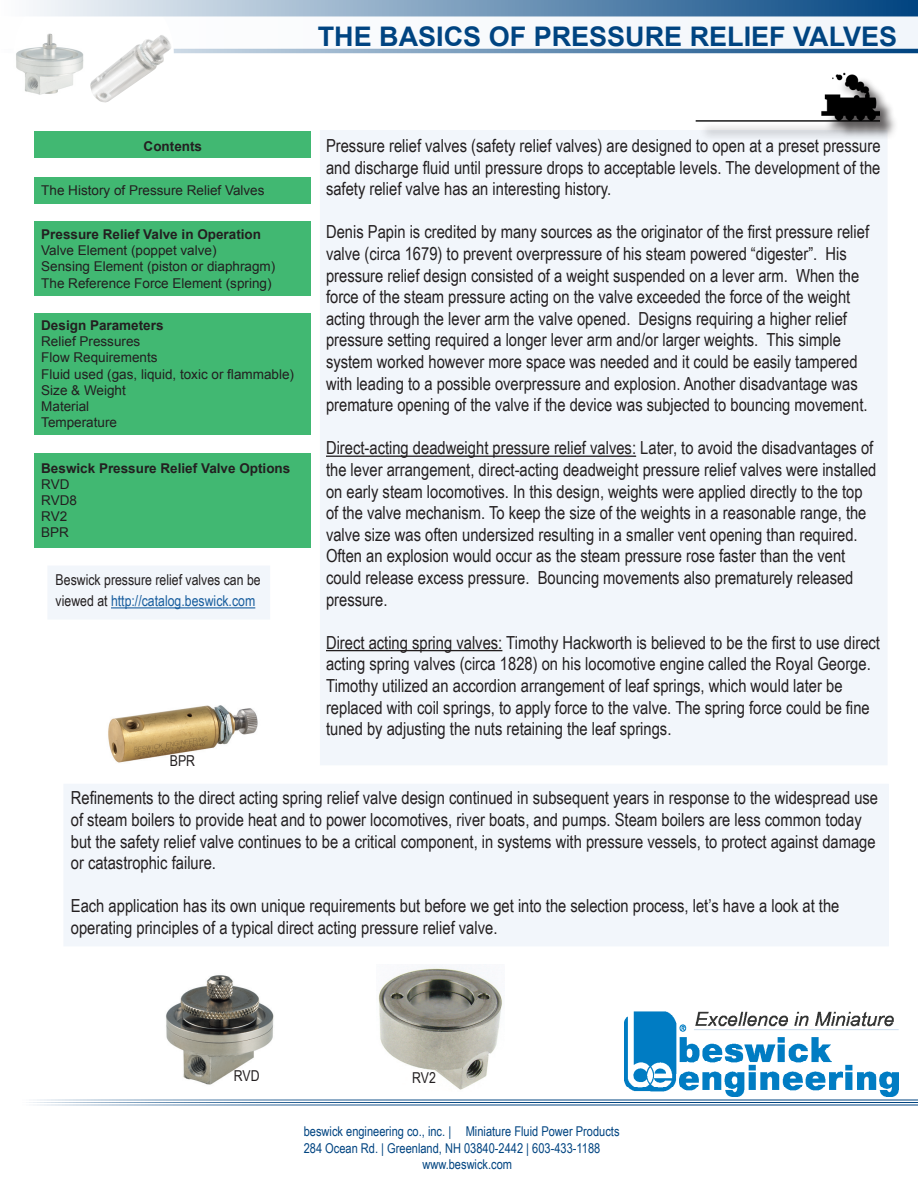
<style>
.page{position:relative;width:918px;height:1188px;background:#fff}
.page>*{position:absolute;margin:0;border:0;box-sizing:border-box;transform-origin:0 0}
.t1{font:700 27px "Arial";color:#004481}
.t2{font:18px/21.6px "Arial Narrow";color:#231f20}
.t3{font:15px/21.6px "Arial Narrow";color:#231f20}
.t4{font:13.5px/16.2px "Arial";color:#231f20}
.t5{font:13.5px "Arial Narrow";color:#004481}
.t6{font:700 13.5px "Arial";color:#231f20}
.s1{color:#175d9e}
</style>
<div class="page">
<div style="left:320px;top:131px;width:567px;height:634px;background:#f2f6fb"></div>
<hr style="left:326px;top:456px;width:310px;height:1px;background:#231f20">
<hr style="left:326px;top:650px;width:176px;height:1px;background:#231f20">
<hr style="left:0;top:1100px;width:918px;height:1px;background:#004481">
<hr style="left:0;top:1102px;width:918px;height:1px;background:#004481">
<hr style="left:0;top:1104px;width:918px;height:1px;background:#004481">
<div style="left:35px;top:131px;width:276px;height:27px;background:#41b872"></div>
<div style="left:35px;top:177px;width:276px;height:27px;background:#41b872"></div>
<div style="left:35px;top:221px;width:276px;height:74px;background:#41b872"></div>
<div style="left:35px;top:313px;width:276px;height:122px;background:#41b872"></div>
<img style="left:108px;top:705px;width:150px;height:58px">
<div style="left:48px;top:566px;width:221px;height:53px;background:#f2f6fb"></div>
<hr style="left:111px;top:607px;width:144px;height:1px;background:#175d9e">
<div style="left:0;top:17px;width:918px;height:33px;background:#f2f6fb"></div>
<svg style="left:0;top:49px;width:918px;height:4px;background:#6890b4"></svg>
<div style="left:14px;top:16px;width:160px;height:37px;background:#fff"></div>
<img style="left:88px;top:35px;width:85px;height:68px">
<img style="left:12px;top:28px;width:75px;height:67px">
<div style="left:0;top:0;width:918px;height:16px;background:linear-gradient(to right,#fdfdfe,#004481)"></div>
<div style="left:35px;top:453px;width:276px;height:94px;background:#41b872"></div>
<img style="left:624px;top:1011px;width:274px;height:85px">
<img style="left:166px;top:975px;width:108px;height:110px">
<div style="left:699px;top:76px;width:199px;height:64px;background:#231f20;opacity:.75"></div>
<img style="left:695px;top:72px;width:185px;height:53px">
<div style="left:64px;top:784px;width:824px;height:162px;background:#f2f6fb"></div>
<img style="left:378px;top:966px;width:124px;height:124px">
<h1 class="t1" style="left:318px;top:26px;width:581px">THE BASICS OF PRESSURE RELIEF VALVES</h1>
<p class="t6" style="left:144px;top:141px;width:60px">Contents</p>
<p class="t4" style="left:41px;top:184px;width:225px">The History of Pressure Relief Valves</p>
<p class="t6" style="left:41px;top:229px;width:221px">Pressure Relief Valve in Operation</p>
<p class="t4" style="left:41px;top:244px;width:236px">Valve Element (poppet valve)<br>Sensing Element (piston or diaphragm)<br>The Reference Force Element (spring)</p>
<p class="t6" style="left:41px;top:320px;width:124px">Design Parameters</p>
<p class="t4" style="left:41px;top:335px;width:254px">Relief Pressures<br>Flow Requirements<br>Fluid used (gas, liquid, toxic or flammable)<br>Size &amp; Weight<br>Material<br>Temperature</p>
<p class="t6" style="left:41px;top:463px;width:251px">Beswick Pressure Relief Valve Options</p>
<p class="t4" style="left:41px;top:477px;width:37px">RVD<br>RVD8<br>RV2<br>BPR</p>
<p class="t3" style="left:56px;top:568px;width:207px">Beswick pressure relief valves can be viewed at <span class="s1">http://catalog.beswick.com</span></p>
<p class="t3" style="left:170px;top:749px;width:27px">BPR</p>
<p class="t2" style="left:326px;top:136px;width:556px;text-align:justify">Pressure relief valves (safety relief valves) are designed to open at a preset pressure and discharge fluid until pressure drops to acceptable levels. The development of the safety relief valve has an interesting history.</p>
<p class="t2" style="left:326px;top:220px;width:545px">Denis Papin is credited by many sources as the originator of the first pressure relief valve (circa 1679) to prevent overpressure of his steam powered “digester”. His pressure relief design consisted of a weight suspended on a lever arm. When the force of the steam pressure acting on the valve exceeded the force of the weight acting through the lever arm the valve opened. Designs requiring a higher relief pressure setting required a longer lever arm and/or larger weights. This simple system worked however more space was needed and it could be easily tampered with leading to a possible overpressure and explosion. Another disadvantage was premature opening of the valve if the device was subjected to bouncing movement.</p>
<p class="t2" style="left:326px;top:436px;width:552px">Direct-acting deadweight pressure relief valves: Later, to avoid the disadvantages of the lever arrangement, direct-acting deadweight pressure relief valves were installed on early steam locomotives. In this design, weights were applied directly to the top of the valve mechanism. To keep the size of the weights in a reasonable range, the valve size was often undersized resulting in a smaller vent opening than required.<br>Often an explosion would occur as the steam pressure rose faster than the vent could release excess pressure. Bouncing movements also prematurely released pressure.</p>
<p class="t2" style="left:326px;top:631px;width:556px">Direct acting spring valves: Timothy Hackworth is believed to be the first to use direct acting spring valves (circa 1828) on his locomotive engine called the Royal George.<br>Timothy utilized an accordion arrangement of leaf springs, which would later be replaced with coil springs, to apply force to the valve. The spring force could be fine tuned by adjusting the nuts retaining the leaf springs.</p>
<p class="t2" style="left:71px;top:786px;width:809px">Refinements to the direct acting spring relief valve design continued in subsequent years in response to the widespread use of steam boilers to provide heat and to power locomotives, river boats, and pumps. Steam boilers are less common today but the safety relief valve continues to be a critical component, in systems with pressure vessels, to protect against damage or catastrophic failure.</p>
<p class="t2" style="left:71px;top:894px;width:770px">Each application has its own unique requirements but before we get into the selection process, let’s have a look at the operating principles of a typical direct acting pressure relief valve.</p>
<p class="t3" style="left:234px;top:1064px;width:27px">RVD</p>
<p class="t3" style="left:412px;top:1066px;width:25px">RV2</p>
<p class="t5" style="left:304px;top:1122px;width:317px">beswick engineering co., inc. | Miniature Fluid Power Products</p>
<p class="t5" style="left:304px;top:1138px;width:298px">284 Ocean Rd. | Greenland, NH 03840-2442 | 603-433-1188</p>
<p class="t5" style="left:422px;top:1154px;width:91px">www.beswick.com</p>
</div>
